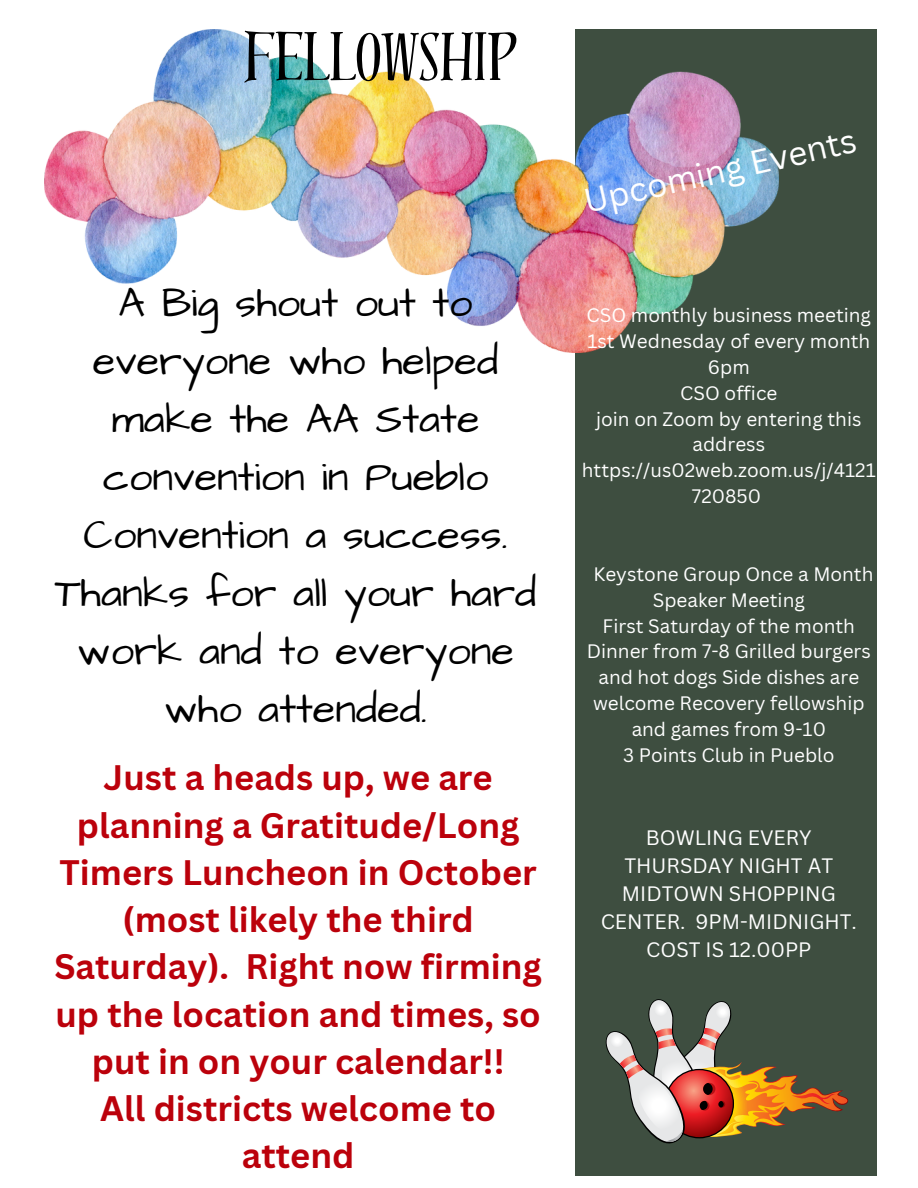
<style>
.page{position:relative;width:918px;height:1188px;background:#fff}
.page>*{position:absolute;margin:0;border:0;box-sizing:border-box;transform-origin:0 0}
.t1{font:63px "Distillery Display";color:#000}
.t2{font:41.55px/58.1px "Architects Daughter";color:#000;text-align:center}
.t3{font:700 34.5px/47.2px "Canva Sans";color:#bb010b;text-align:center}
.t4{font:33px "Canva Sans";color:#fff}
.t5{font:20.4px/28.2px "Canva Sans";color:#fff;text-align:center}
.t6{font:18.9px/25.8px "Canva Sans";color:#fff;text-align:center}
</style>
<div class="page">
<div style="left:576px;top:29px;width:301px;height:1147px;background:#3e4e40"></div>
<img style="left:44px;top:29px;width:735px;height:323px">
<svg style="left:605px;top:999px;width:243px;height:145px"></svg>
<p class="t1" style="left:244px;top:22px;width:275px">FELLOWSHIP</p>
<p class="t2" style="left:55px;top:275px;width:483px">A Big shout out to everyone who helped make the AA State convention in Pueblo<br>Convention a success.<br>Thanks for all your hard work and to everyone who attended.</p>
<h2 class="t3" style="left:54px;top:753px;width:489px">Just a heads up, we are planning a Gratitude/Long<br>Timers Luncheon in October (most likely the third<br>Saturday). Right now firming up the location and times, so put in on your calendar!!<br>All districts welcome to attend</h2>
<p class="t4" style="left:579px;top:179px;width:280px;rotate:-13deg">Upcoming Events</p>
<h1 class="t6" style="left:587px;top:302px;width:286px">CSO monthly business meeting</h1>
<h4 class="t6" style="left:587px;top:328px;width:285px">1st Wednesday of every month</h4>
<h5 class="t6" style="left:708px;top:354px;width:43px">6pm</h5>
<p class="t6" style="left:680px;top:379px;width:99px">CSO office</p>
<p class="t6" style="left:596px;top:405px;width:267px">join on Zoom by entering this address</p>
<p class="t6" style="left:582px;top:457px;width:295px">https://us02web.zoom.us/j/4121<br>720850</p>
<p class="t6" style="left:593px;top:561px;width:282px">Keystone Group Once a Month<br>Speaker Meeting</p>
<p class="t6" style="left:603px;top:612px;width:254px">First Saturday of the month</p>
<p class="t6" style="left:587px;top:638px;width:286px">Dinner from 7-8 Grilled burgers and hot dogs Side dishes are welcome Recovery fellowship and games from 9-10</p>
<p class="t6" style="left:623px;top:742px;width:213px">3 Points Club in Pueblo</p>
<p class="t5" style="left:601px;top:823px;width:258px">BOWLING EVERY<br>THURSDAY NIGHT AT<br>MIDTOWN SHOPPING<br>CENTER. 9PM-MIDNIGHT.<br>COST IS 12.00PP</p>
</div>
